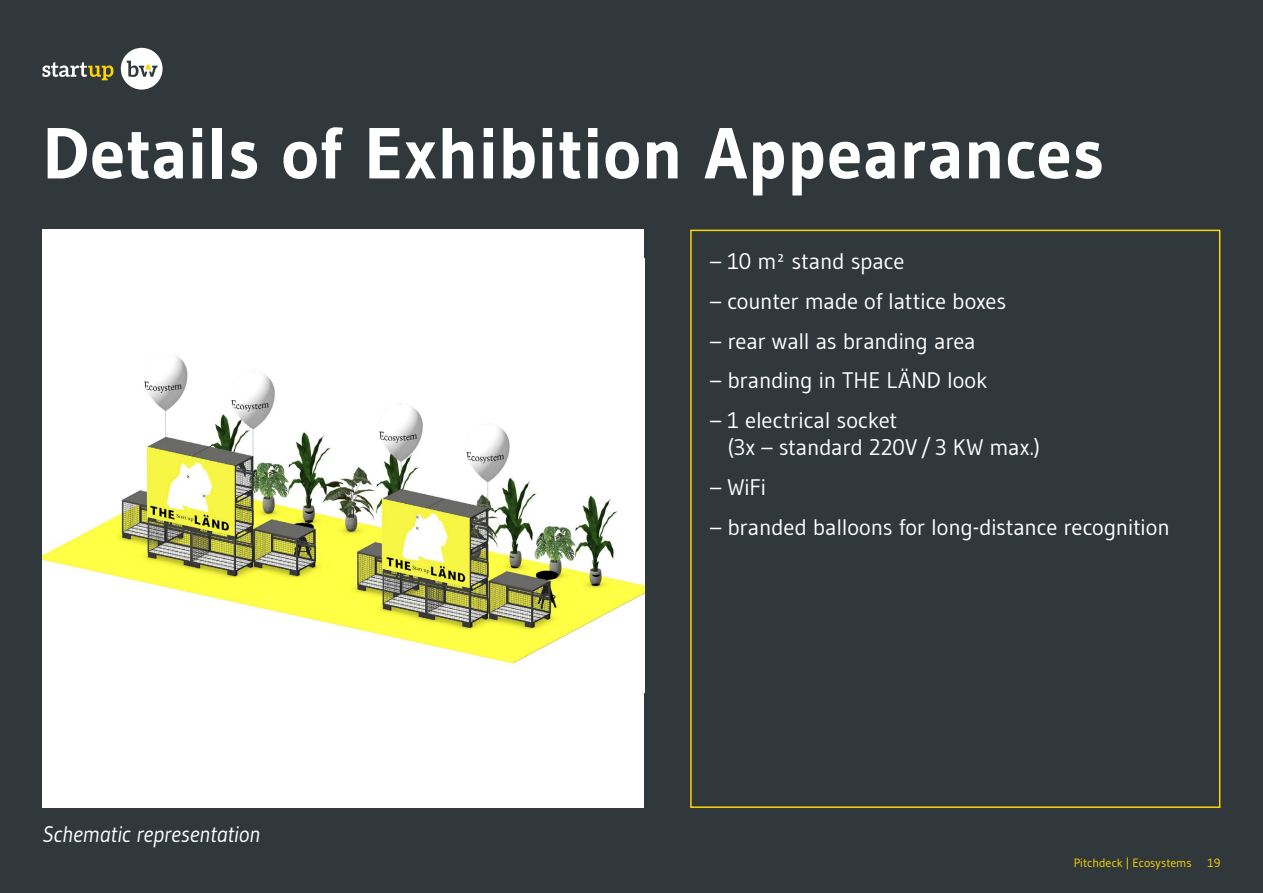
<style>
.page{position:relative;width:1263px;height:893px;background:#30383b}
.page>*{position:absolute;margin:0;border:0;box-sizing:border-box;transform-origin:0 0}
.t1{font:700 72px "Gudea";color:#fff}
.t2{font:22.5px/27px "Gudea";letter-spacing:-.005em;color:#fff}
.t3{font:italic 22.5px "Gudea";letter-spacing:-.01em;color:#fff}
.t4{font:12px "Gudea";color:#ffd500}
</style>
<div class="page">
<svg style="left:43px;top:62px;width:70px;height:18px"></svg>
<div style="left:121px;top:48px;width:42px;height:42px;background:#fff;border-radius:50%"></div>
<svg style="left:127px;top:61px;width:31px;height:16px"></svg>
<div style="left:43px;top:230px;width:601px;height:578px;background:#fff"></div>
<img style="left:43px;top:355px;width:601px;height:309px">
<div style="left:690px;top:230px;width:530px;height:578px;border:2px solid #ffd500"></div>
<h1 class="t1" style="left:43px;top:108px;width:1063px">Details of Exhibition Appearances</h1>
<p class="t3" style="left:43px;top:820px;width:219px">Schematic representation</p>
<p class="t2" style="left:710px;top:247px;width:196px">– 10 m² stand space</p>
<p class="t2" style="left:710px;top:287px;width:298px">– counter made of lattice boxes</p>
<p class="t2" style="left:710px;top:327px;width:267px">– rear wall as branding area</p>
<p class="t2" style="left:710px;top:367px;width:279px">– branding in THE LÄND look</p>
<p class="t2" style="left:727px;top:406px;width:314px;text-indent:-17px">– 1 electrical socket<br>(3x – standard 220V / 3 KW max.)</p>
<p class="t2" style="left:710px;top:473px;width:57px">– WiFi</p>
<p class="t2" style="left:710px;top:513px;width:461px">– branded balloons for long-distance recognition</p>
<p class="t4" style="left:1074px;top:856px;width:119px">Pitchdeck | Ecosystems</p>
<p class="t4" style="left:1207px;top:856px;width:14px">19</p>
</div>
